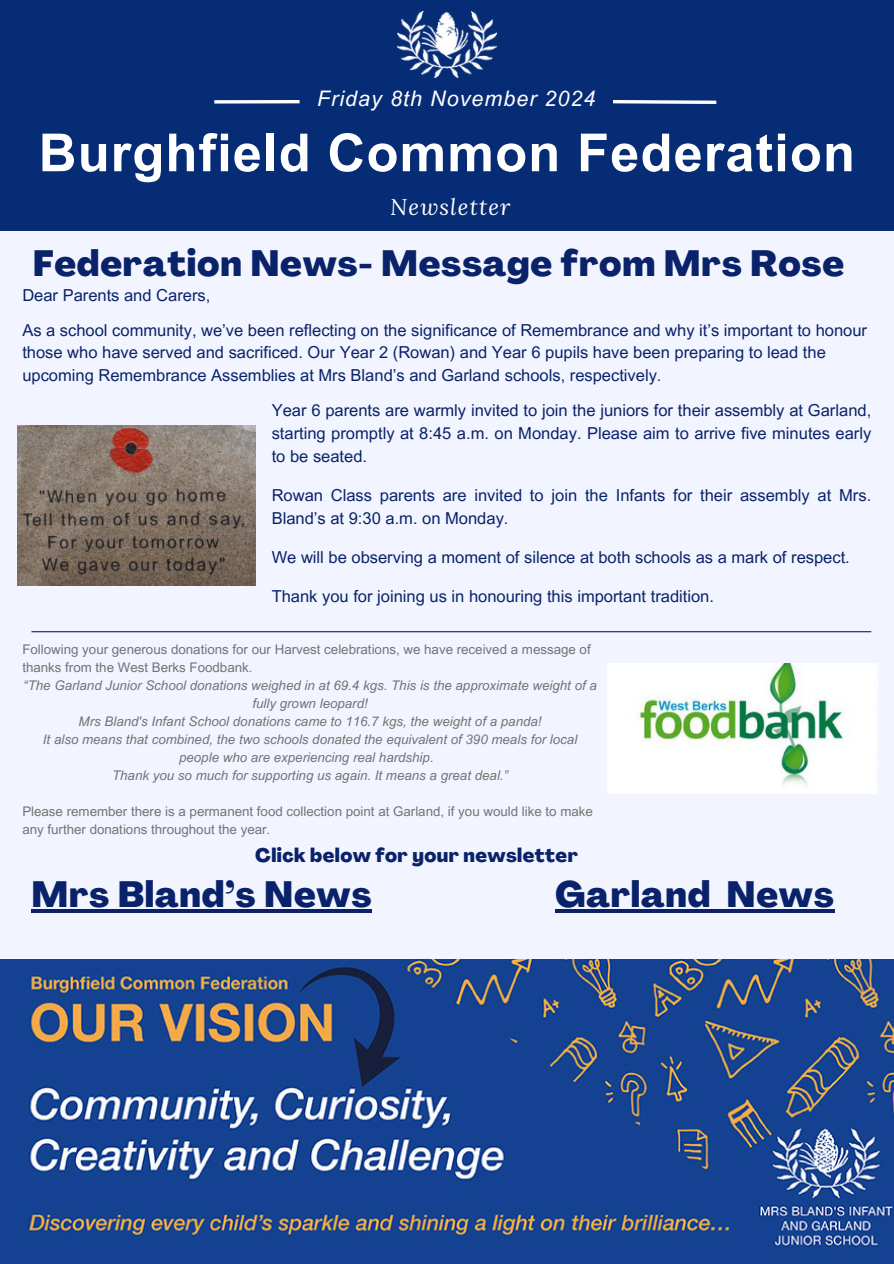
<style>
.page{position:relative;width:894px;height:1264px;background:#fff}
.page>*{position:absolute;margin:0;border:0;box-sizing:border-box;transform-origin:0 0}
.t1{font:700 52.5px "Arial Unicode MS";letter-spacing:.02em;color:#fff}
.t2{font:800 36px "Agrandir";letter-spacing:.02em;color:#0a2269}
.t3{font:italic 22.5px "Lora";letter-spacing:.05em;color:#fff}
.t4{font:italic 21.45px "Arial MT Pro";letter-spacing:.05em;color:#fff}
.t5{font:800 19.2px "Agrandir";letter-spacing:.02em;color:#0a2269}
.t6{font:16.5px/23px "Arial MT Pro";color:#0a2269}
.t7{font:italic 13.35px/18px "Arial MT Pro";color:#737373;text-align:center}
.t8{font:13.35px/18px "Arial MT Pro";color:#737373}
</style>
<div class="page">
<div style="left:0;top:0;width:893px;height:1263px;background:#f2f5ff"></div>
<div style="left:0;top:0;width:893px;height:230px;background:#072c76"></div>
<svg style="left:613px;top:100px;width:104px;height:4px"></svg>
<svg style="left:214px;top:100px;width:85px;height:4px"></svg>
<img style="left:397px;top:12px;width:99px;height:65px">
<img style="left:0;top:960px;width:893px;height:303px">
<img style="left:607px;top:663px;width:270px;height:130px">
<img style="left:17px;top:425px;width:238px;height:160px">
<svg style="left:31px;top:909px;width:341px;height:3px"></svg>
<svg style="left:555px;top:909px;width:155px;height:3px"></svg>
<svg style="left:710px;top:909px;width:16px;height:3px"></svg>
<svg style="left:726px;top:909px;width:108px;height:3px"></svg>
<hr style="left:31px;top:631px;width:840px;height:1px;background:#0a2269">
<h5 class="t4" style="left:317px;top:90px;width:280px">Friday 8th November 2024</h5>
<h2 class="t1" style="left:39px;top:115px;width:817px">Burghfield Common Federation</h2>
<h5 class="t3" style="left:390px;top:192px;width:122px">Newsletter</h5>
<p class="t2" style="left:33px;top:249px;width:812px">Federation News- Message from Mrs Rose</p>
<h5 class="t6" style="left:22px;top:286px;width:189px">Dear Parents and Carers,</h5>
<p class="t6" style="left:22px;top:321px;width:846px;line-height:22.5px">As a school community, we’ve been reflecting on the significance of Remembrance and why it’s important to honour those who have served and sacrificed. Our Year 2 (Rowan) and Year 6 pupils have been preparing to lead the upcoming Remembrance Assemblies at Mrs Bland’s and Garland schools, respectively.</p>
<h4 class="t6" style="left:271px;top:400px;width:601px;text-align:justify">Year 6 parents are warmly invited to join the juniors for their assembly at Garland, starting promptly at 8:45 a.m. on Monday. Please aim to arrive five minutes early to be seated.</h4>
<h2 class="t6" style="left:271px;top:485px;width:601px">Rowan Class parents are invited to join the Infants for their assembly at Mrs.<br>Bland’s at 9:30 a.m. on Monday.</h2>
<h2 class="t6" style="left:271px;top:547px;width:579px">We will be observing a moment of silence at both schools as a mark of respect.</h2>
<p class="t6" style="left:271px;top:586px;width:444px">Thank you for joining us in honouring this important tradition.</p>
<p class="t8" style="left:22px;top:641px;width:569px">Following your generous donations for our Harvest celebrations, we have received a message of thanks from the West Berks Foodbank.</p>
<p class="t7" style="left:23px;top:677px;width:575px">“The Garland Junior School donations weighed in at 69.4 kgs. This is the approximate weight of a fully grown leopard!</p>
<p class="t7" style="left:79px;top:713px;width:464px">Mrs Bland's Infant School donations came to 116.7 kgs, the weight of a panda!</p>
<p class="t7" style="left:43px;top:731px;width:535px">It also means that combined, the two schools donated the equivalent of 390 meals for local people who are experiencing real hardship.</p>
<p class="t7" style="left:112px;top:767px;width:397px">Thank you so much for supporting us again. It means a great deal.”</p>
<p class="t8" style="left:22px;top:803px;width:572px">Please remember there is a permanent food collection point at Garland, if you would like to make any further donations throughout the year.</p>
<h5 class="t5" style="left:255px;top:847px;width:324px">Click below for your newsletter</h5>
<h5 class="t2" style="left:31px;top:879px;width:341px">Mrs Bland’s News</h5>
<h5 class="t2" style="left:555px;top:879px;width:280px">Garland News</h5>
</div>
